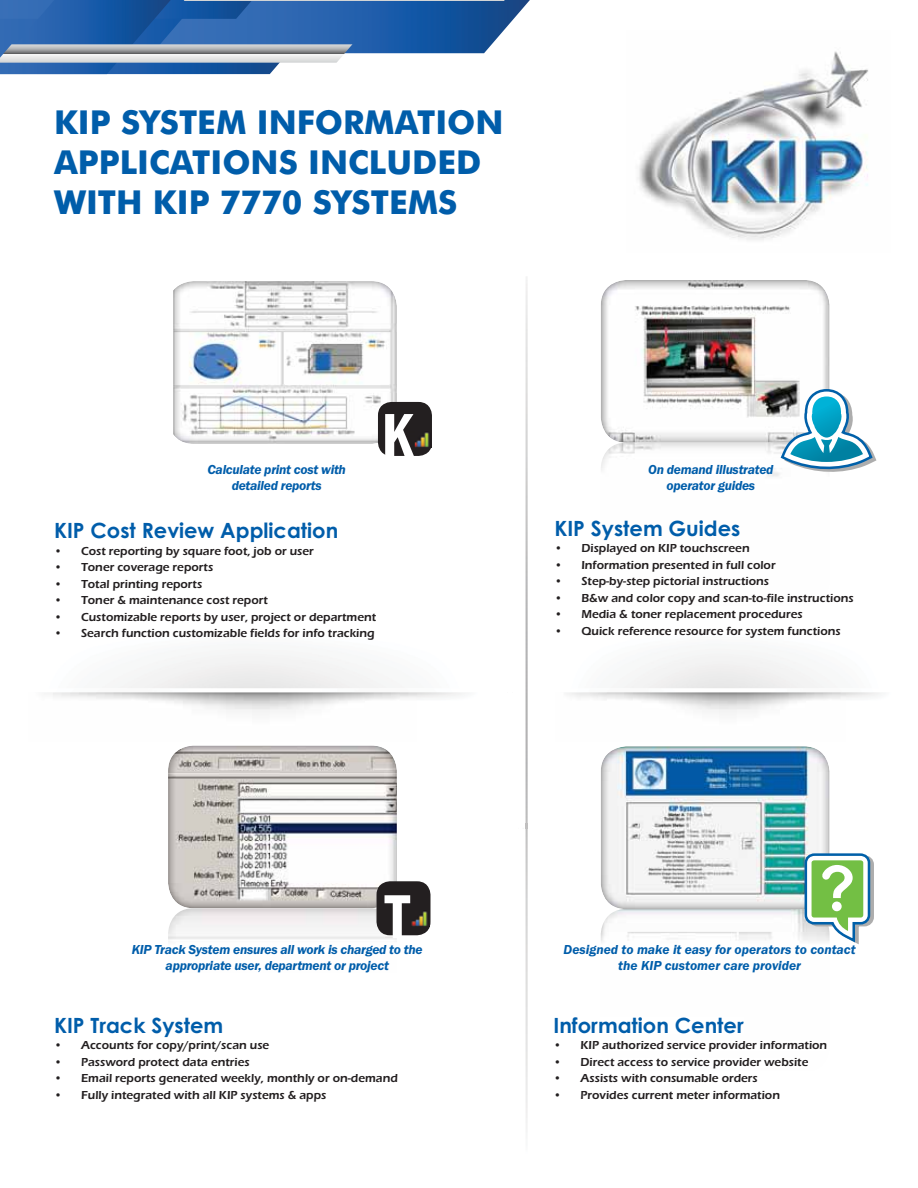
<style>
.page{position:relative;width:918px;height:1188px;background:#fff}
.page>*{position:absolute;margin:0;border:0;box-sizing:border-box;transform-origin:0 0}
.t1{font:600 condensed 64.5px "Franklin Gothic";color:#fff;scale:.96 1}
.t2{font:700 33px/39.6px "Futura BT";color:#005daa}
.t3{font:700 21px "Century Gothic";color:#005daa}
.t4{font:italic 600 13.5px/16.2px "Franklin Gothic";letter-spacing:-.02em;color:#005daa;text-align:center}
.t5{font:italic 600 13.5px/16.5px "Franklin Gothic";color:#005daa;text-align:center}
.t6{font:600 12px "Eras ITC";color:#231f20}
</style>
<div class="page">
<img style="left:526px;top:277px;width:2px;height:856px">
<svg style="left:525px;top:824px;width:3px;height:4px"></svg>
<svg style="left:525px;top:537px;width:3px;height:4px"></svg>
<img style="left:168px;top:746px;width:229px;height:162px;border-radius:26px">
<img style="left:376px;top:881px;width:10px;height:10px">
<svg style="left:385px;top:935px;width:12px;height:3px"></svg>
<img style="left:601px;top:280px;width:229px;height:163px;border-radius:26px">
<img style="left:601px;top:443px;width:229px;height:162px;border-radius:25px">
<img style="left:173px;top:281px;width:224px;height:163px">
<img style="left:378px;top:402px;width:10px;height:10px">
<div style="left:378px;top:402px;width:54px;height:54px;background:#231f20;border-radius:13px"></div>
<img style="left:414px;top:432px;width:15px;height:15px">
<img style="left:601px;top:746px;width:229px;height:163px;border-radius:26px">
<img style="left:601px;top:909px;width:202px;height:33px">
<div style="left:376px;top:881px;width:54px;height:54px;background:#231f20;border-radius:14px"></div>
<img style="left:411px;top:911px;width:19px;height:16px">
<img style="left:638px;top:51px;width:231px;height:189px">
<svg style="left:779px;top:388px;width:98px;height:85px"></svg>
<svg style="left:803px;top:852px;width:71px;height:92px"></svg>
<svg style="left:0;top:0;width:530px;height:74px"></svg>
<h2 class="t2" style="left:54px;top:106px;width:451px">KIP SYSTEM INFORMATION<br>APPLICATIONS INCLUDED<br>WITH KIP 7770 SYSTEMS</h2>
<p class="t4" style="left:207px;top:463px;width:140px">Calculate print cost with detailed reports</p>
<h1 class="t1" style="left:381px;top:397px;width:36px">K</h1>
<h3 class="t3" style="left:54px;top:523px;width:286px">KIP Cost Review Application</h3>
<p class="t6" style="left:54px;top:547px;width:261px">• Cost reporting by square foot, job or user</p>
<p class="t6" style="left:54px;top:563px;width:161px">• Toner coverage reports</p>
<p class="t6" style="left:54px;top:580px;width:150px">• Total printing reports</p>
<p class="t6" style="left:54px;top:596px;width:215px">• Toner &amp; maintenance cost report</p>
<p class="t6" style="left:54px;top:613px;width:324px">• Customizable reports by user, project or department</p>
<p class="t6" style="left:54px;top:629px;width:322px">• Search function customizable fields for info tracking</p>
<p class="t4" style="left:648px;top:463px;width:127px">On demand illustrated operator guides</p>
<h3 class="t3" style="left:554px;top:520px;width:188px">KIP System Guides</h3>
<p class="t6" style="left:554px;top:544px;width:197px">• Displayed on KIP touchscreen</p>
<p class="t6" style="left:554px;top:561px;width:223px">• Information presented in full color</p>
<p class="t6" style="left:554px;top:577px;width:216px">• Step-by-step pictorial instructions</p>
<p class="t6" style="left:554px;top:594px;width:301px">• B&amp;w and color copy and scan-to-file instructions</p>
<p class="t6" style="left:554px;top:610px;width:250px">• Media &amp; toner replacement procedures</p>
<p class="t6" style="left:554px;top:627px;width:288px">• Quick reference resource for system functions</p>
<h1 class="t1" style="left:385px;top:878px;width:27px">T</h1>
<p class="t4" style="left:132px;top:943px;width:292px">KIP Track System ensures all work is charged to the appropriate user, department or project</p>
<h3 class="t3" style="left:54px;top:1017px;width:171px">KIP Track System</h3>
<p class="t6" style="left:54px;top:1041px;width:217px">• Accounts for copy/print/scan use</p>
<p class="t6" style="left:54px;top:1058px;width:197px">• Password protect data entries</p>
<p class="t6" style="left:54px;top:1074px;width:345px">• Email reports generated weekly, monthly or on-demand</p>
<p class="t6" style="left:54px;top:1091px;width:274px">• Fully integrated with all KIP systems &amp; apps</p>
<p class="t5" style="left:564px;top:942px;width:294px">Designed to make it easy for operators to contact the KIP customer care provider</p>
<h3 class="t3" style="left:554px;top:1017px;width:192px">Information Center</h3>
<p class="t6" style="left:554px;top:1041px;width:275px">• KIP authorized service provider information</p>
<p class="t6" style="left:554px;top:1058px;width:256px">• Direct access to service provider website</p>
<p class="t6" style="left:554px;top:1074px;width:206px">• Assists with consumable orders</p>
<p class="t6" style="left:554px;top:1091px;width:228px">• Provides current meter information</p>
</div>
